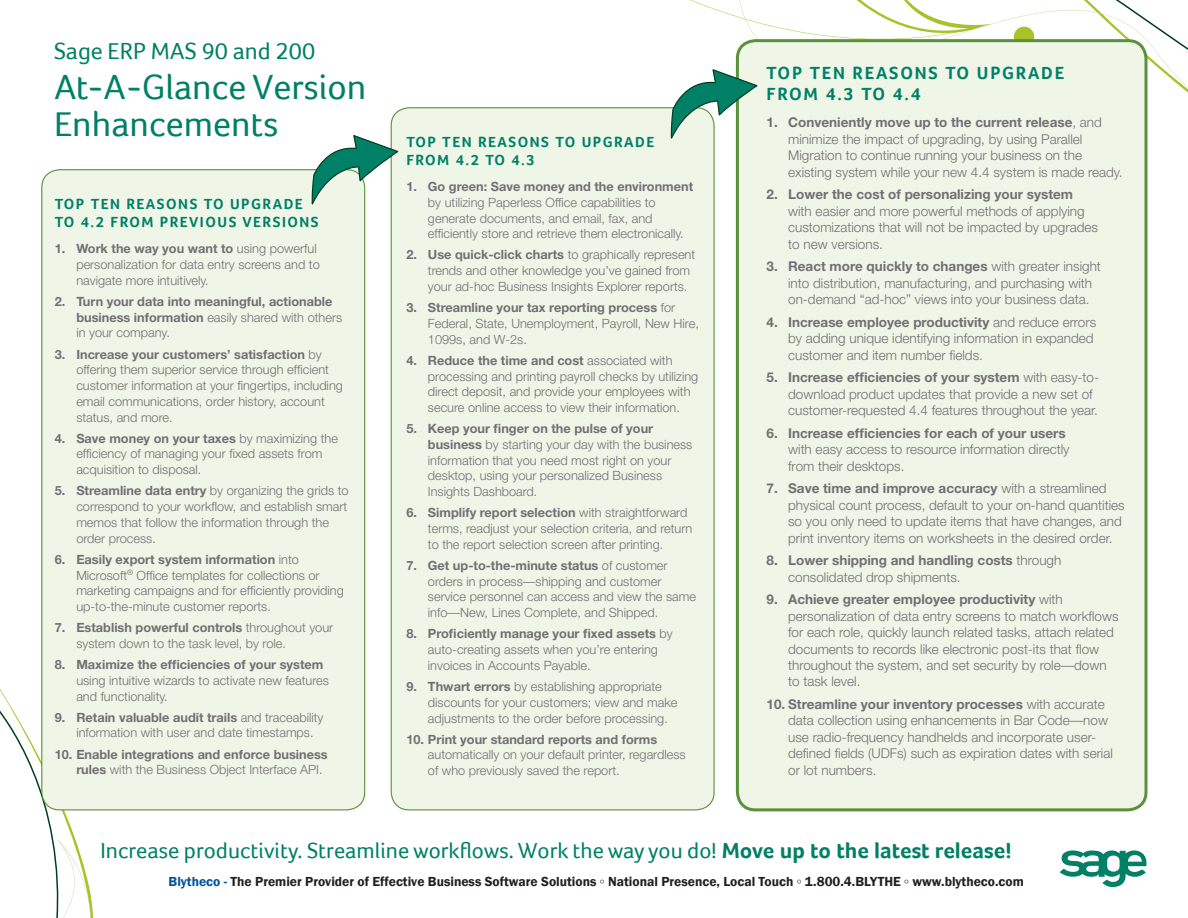
<style>
.page{position:relative;width:1188px;height:918px;background:#fff}
.page>*{position:absolute;margin:0;border:0;box-sizing:border-box;transform-origin:0 0}
.t1{font:36px/37.5px "Foco";color:#008066}
.t2{font:24px "Foco";color:#008066}
.t3{font:22.5px "Foco";color:#008066}
.Sidebar{font:700 18px/21px "Foco";letter-spacing:.1em;color:#008066}
.Sidebar-2{font:700 15px/18px "Foco";letter-spacing:.1em;color:#008066}
.A____Sidebar_-_Bulle{font:300 13.5px/16.5px "Helvetica Neue";color:#717074}
.t4{font:600 13.5px "Franklin Gothic";color:#231f20}
.A____Sidebar_-_Bulle-2{font:300 12.75px/15.8px "Helvetica Neue";color:#717074}
.A____Sidebar_-_Bulle-3{font:700 12.75px/15.8px "Helvetica Neue";color:#717074}
.s1{font-weight:700}
.s2{font-weight:300}
.s3{color:#01539e}
.s4{font-family:"Franklin Gothic Demi";font-weight:400}
</style>
<div class="page">
<div style="left:330px;top:808px;width:6px;height:7px;border:1px solid #fff;border-radius:50%"></div>
<svg style="left:690px;top:0;width:498px;height:145px"></svg>
<svg style="left:0;top:694px;width:156px;height:224px"></svg>
<div style="left:391px;top:108px;width:323px;height:702px;background:#eff5e7;border-radius:18px"></div>
<div style="left:737px;top:41px;width:409px;height:769px;background:#eff5e7;border-radius:18px"></div>
<div style="left:736px;top:39px;width:412px;height:772px;border:3px solid #5a913a;border-radius:18px"></div>
<div style="left:42px;top:170px;width:323px;height:640px;background:#eff5e7;border-radius:18px"></div>
<svg style="left:1060px;top:850px;width:86px;height:37px"></svg>
<svg style="left:311px;top:134px;width:88px;height:75px"></svg>
<svg style="left:670px;top:68px;width:88px;height:75px"></svg>
<p class="t2" style="left:54px;top:37px;width:263px">Sage ERP MAS 90 and 200</p>
<p class="t1" style="left:54px;top:68px;width:314px">At-A-Glance Version<br>Enhancements</p>
<p class="Sidebar-2" style="left:55px;top:195px;width:265px">TOP TEN REASONS TO UPGRADE<br>TO 4.2 FROM PREVIOUS VERSIONS</p>
<p class="A____Sidebar_-_Bulle-2" style="left:76px;top:241px;width:245px;text-indent:-22px"><span class="s1">1. Work the way you want to</span> using powerful personalization for data entry screens and to navigate more intuitively.</p>
<p class="A____Sidebar_-_Bulle-3" style="left:76px;top:293px;width:267px;text-indent:-22px">2. Turn your data into meaningful, actionable business information <span class="s2">easily shared with others in your company.</span></p>
<p class="A____Sidebar_-_Bulle-2" style="left:76px;top:346px;width:268px;text-indent:-22px"><span class="s1">3. Increase your customers’ satisfaction</span> by offering them superior service through efficient customer information at your fingertips, including email communications, order history, account status, and more.</p>
<p class="A____Sidebar_-_Bulle-2" style="left:76px;top:430px;width:263px;text-indent:-22px"><span class="s1">4. Save money on your taxes</span> by maximizing the efficiency of managing your fixed assets from acquisition to disposal.</p>
<p class="A____Sidebar_-_Bulle-2" style="left:76px;top:483px;width:274px;text-indent:-22px"><span class="s1">5. Streamline data entry</span> by organizing the grids to correspond to your workflow, and establish smart memos that follow the information through the order process.</p>
<p class="A____Sidebar_-_Bulle-2" style="left:76px;top:551px;width:269px;text-indent:-22px"><span class="s1">6. Easily export system information</span> into Microsoft<sup>®</sup> Office templates for collections or marketing campaigns and for efficiently providing up-to-the-minute customer reports.</p>
<p class="A____Sidebar_-_Bulle-2" style="left:76px;top:619px;width:258px;text-indent:-22px"><span class="s1">7. Establish powerful controls</span> throughout your system down to the task level, by role.</p>
<p class="A____Sidebar_-_Bulle-2" style="left:76px;top:656px;width:254px;text-indent:-22px"><span class="s1">8. Maximize the efficiencies of your system </span>using intuitive wizards to activate new features and functionality.</p>
<p class="A____Sidebar_-_Bulle-2" style="left:76px;top:709px;width:249px;text-indent:-22px"><span class="s1">9. Retain valuable audit trails</span> and traceability information with user and date timestamps.</p>
<p class="A____Sidebar_-_Bulle-3" style="left:76px;top:746px;width:253px;text-indent:-22px">10. Enable integrations and enforce business rules <span class="s2">with the Business Object Interface API.</span></p>
<p class="Sidebar-2" style="left:406px;top:132px;width:249px">TOP TEN REASONS TO UPGRADE<br>FROM 4.2 TO 4.3</p>
<p class="A____Sidebar_-_Bulle-2" style="left:428px;top:178px;width:267px;text-indent:-22px"><span class="s1">1. Go green: Save money and the environment </span>by utilizing Paperless Office capabilities to generate documents, and email, fax, and efficiently store and retrieve them electronically.</p>
<p class="A____Sidebar_-_Bulle-2" style="left:428px;top:247px;width:269px;text-indent:-22px"><span class="s1">2. Use quick-click charts</span> to graphically represent trends and other knowledge you’ve gained from your ad-hoc Business Insights Explorer reports.</p>
<p class="A____Sidebar_-_Bulle-2" style="left:428px;top:299px;width:272px;text-indent:-22px"><span class="s1">3. Streamline your tax reporting process</span> for<br>Federal, State, Unemployment, Payroll, New Hire,<br>1099s, and W-2s.</p>
<p class="A____Sidebar_-_Bulle-2" style="left:428px;top:352px;width:272px;text-indent:-22px"><span class="s1">4. Reduce the time and cost</span> associated with processing and printing payroll checks by utilizing direct deposit, and provide your employees with secure online access to view their information.</p>
<p class="A____Sidebar_-_Bulle-2" style="left:428px;top:420px;width:266px;text-indent:-22px"><span class="s1">5. Keep your finger on the pulse of your business</span> by starting your day with the business information that you need most right on your desktop, using your personalized Business Insights Dashboard.</p>
<p class="A____Sidebar_-_Bulle-2" style="left:428px;top:505px;width:266px;text-indent:-22px"><span class="s1">6. Simplify report selection</span> with straightforward terms, readjust your selection criteria, and return to the report selection screen after printing.</p>
<p class="A____Sidebar_-_Bulle-2" style="left:428px;top:557px;width:270px;text-indent:-22px"><span class="s1">7. Get up-to-the-minute status</span> of customer orders in process—shipping and customer service personnel can access and view the same info—New, Lines Complete, and Shipped.</p>
<p class="A____Sidebar_-_Bulle-2" style="left:428px;top:626px;width:246px;text-indent:-22px"><span class="s1">8. Proficiently manage your fixed assets</span> by auto-creating assets when you’re entering invoices in Accounts Payable.</p>
<p class="A____Sidebar_-_Bulle-2" style="left:428px;top:678px;width:251px;text-indent:-22px"><span class="s1">9. Thwart errors</span> by establishing appropriate discounts for your customers; view and make adjustments to the order before processing.</p>
<p class="A____Sidebar_-_Bulle-2" style="left:428px;top:731px;width:259px;text-indent:-22px"><span class="s1">10. Print your standard reports and forms </span>automatically on your default printer, regardless of who previously saved the report.</p>
<p class="Sidebar" style="left:767px;top:62px;width:299px">TOP TEN REASONS TO UPGRADE<br>FROM 4.3 TO 4.4</p>
<p class="A____Sidebar_-_Bulle" style="left:788px;top:114px;width:336px;text-indent:-22px"><span class="s1">1. Conveniently move up to the current release</span>, and minimize the impact of upgrading, by using Parallel Migration to continue running your business on the existing system while your new 4.4 system is made ready.</p>
<p class="A____Sidebar_-_Bulle" style="left:788px;top:186px;width:311px;text-indent:-22px"><span class="s1">2. Lower the cost of personalizing your system </span>with easier and more powerful methods of applying customizations that will not be impacted by upgrades to new versions.</p>
<p class="A____Sidebar_-_Bulle" style="left:788px;top:258px;width:314px;text-indent:-22px"><span class="s1">3. React more quickly to changes</span> with greater insight into distribution, manufacturing, and purchasing with on-demand “ad-hoc” views into your business data.</p>
<p class="A____Sidebar_-_Bulle" style="left:788px;top:313px;width:310px;text-indent:-22px"><span class="s1">4. Increase employee productivity</span> and reduce errors by adding unique identifying information in expanded customer and item number fields.</p>
<p class="A____Sidebar_-_Bulle" style="left:788px;top:369px;width:312px;text-indent:-22px"><span class="s1">5. Increase efficiencies of your system</span> with easy-to&shy;download product updates that provide a new set of customer-requested 4.4 features throughout the year.</p>
<p class="A____Sidebar_-_Bulle" style="left:788px;top:424px;width:283px;text-indent:-22px"><span class="s1">6. Increase efficiencies for each of your users </span>with easy access to resource information directly from their desktops.</p>
<p class="A____Sidebar_-_Bulle" style="left:788px;top:480px;width:338px;text-indent:-22px"><span class="s1">7. Save time and improve accuracy</span> with a streamlined physical count process, default to your on-hand quantities so you only need to update items that have changes, and print inventory items on worksheets in the desired order.</p>
<p class="A____Sidebar_-_Bulle" style="left:788px;top:552px;width:275px;text-indent:-22px"><span class="s1">8. Lower shipping and handling costs</span> through consolidated drop shipments.</p>
<p class="A____Sidebar_-_Bulle" style="left:788px;top:591px;width:332px;text-indent:-22px"><span class="s1">9. Achieve greater employee productivity</span> with personalization of data entry screens to match workflows for each role, quickly launch related tasks, attach related documents to records like electronic post-its that flow throughout the system, and set security by role—down to task level.</p>
<p class="A____Sidebar_-_Bulle" style="left:788px;top:696px;width:326px;text-indent:-22px"><span class="s1">10. Streamline your inventory processes</span> with accurate data collection using enhancements in Bar Code—now use radio-frequency handhelds and incorporate user&shy;defined fields (UDFs) such as expiration dates with serial or lot numbers.</p>
<p class="t3" style="left:100px;top:837px;width:913px">Increase productivity. Streamline workflows. Work the way you do! <span class="s1">MOVE UP TO THE LATEST RELEASE!</span></p>
<p class="t4" style="left:169px;top:873px;width:857px"><span class="s3">Blytheco -</span> The Premier <span class="s4">Provider of Effective Business Software Solutions</span> ◦ National Presence, Local Touch ◦ 1.800.4.BLYTHE ◦ www.blytheco.com</p>
</div>
